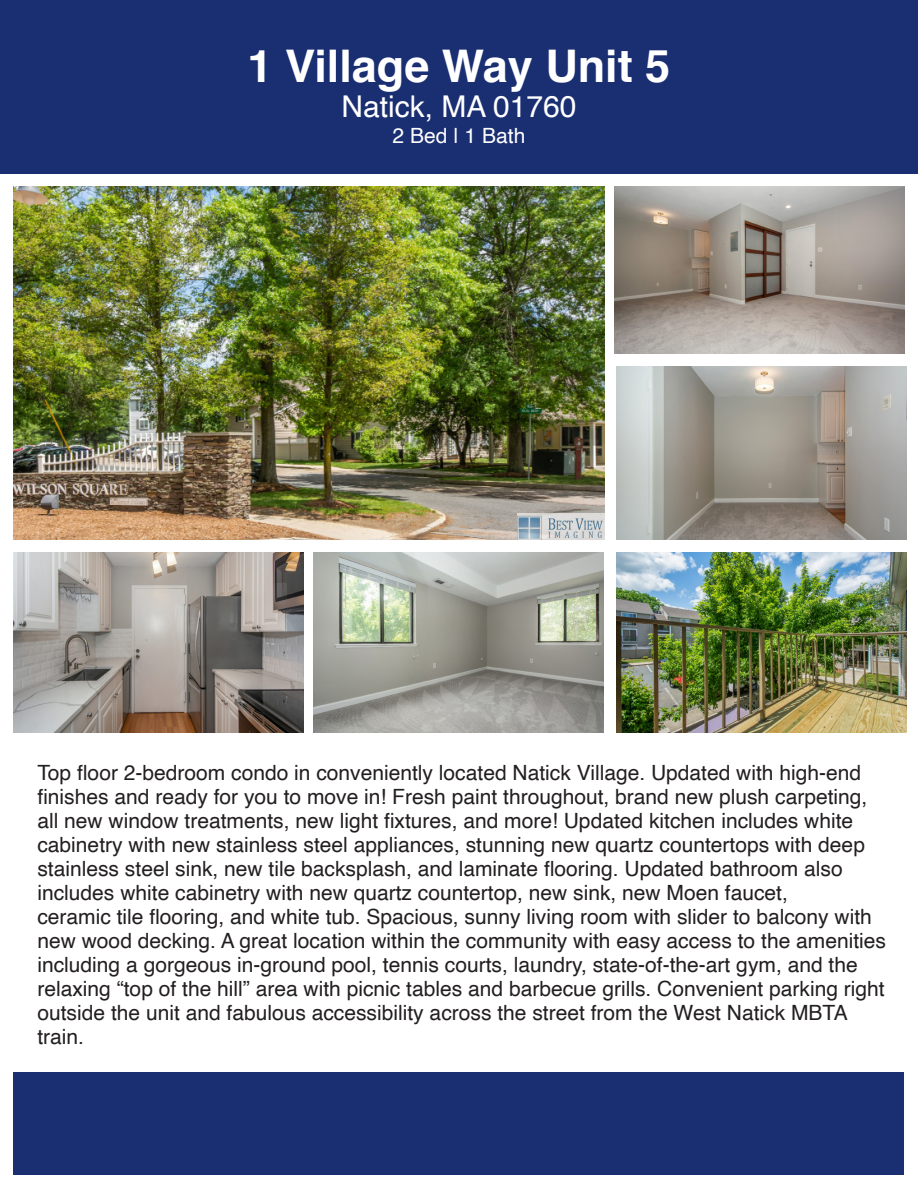
<style>
.page{position:relative;width:918px;height:1188px;background:#fff}
.page>*{position:absolute;margin:0;border:0;box-sizing:border-box;transform-origin:0 0}
.t1{font:700 45px "Helvetica";color:#fff}
.t2{font:30px "Helvetica";color:#fff}
.t3{font:21px/24px "Helvetica";color:#231f20}
.t4{font:21px "Helvetica";color:#fff}
</style>
<div class="page">
<div style="left:0;top:0;width:918px;height:174px;background:#1a2e72"></div>
<div style="left:14px;top:1072px;width:890px;height:103px;background:#1a2e72"></div>
<img style="left:313px;top:552px;width:290px;height:180px">
<img style="left:616px;top:552px;width:290px;height:180px">
<img style="left:14px;top:552px;width:289px;height:180px">
<img style="left:617px;top:366px;width:289px;height:174px">
<img style="left:614px;top:186px;width:290px;height:168px">
<img style="left:14px;top:186px;width:591px;height:354px">
<img style="left:518px;top:513px;width:87px;height:27px">
<p class="t1" style="left:248px;top:30px;width:424px">1 Village Way Unit 5</p>
<p class="t2" style="left:341px;top:83px;width:237px">Natick, MA 01760</p>
<p class="t4" style="left:393px;top:120px;width:134px">2 Bed | 1 Bath</p>
<p class="t3" style="left:37px;top:761px;width:831px">Top floor 2-bedroom condo in conveniently located Natick Village. Updated with high-end finishes and ready for you to move in! Fresh paint throughout, brand new plush carpeting, all new window treatments, new light fixtures, and more! Updated kitchen includes white cabinetry with new stainless steel appliances, stunning new quartz countertops with deep stainless steel sink, new tile backsplash, and laminate flooring. Updated bathroom also</p>
<p class="t3" style="left:37px;top:881px;width:752px">includes white cabinetry with new quartz countertop, new sink, new Moen faucet,</p>
<p class="t3" style="left:37px;top:905px;width:850px">ceramic tile flooring, and white tub. Spacious, sunny living room with slider to balcony with new wood decking. A great location within the community with easy access to the amenities including a gorgeous in-ground pool, tennis courts, laundry, state-of-the-art gym, and the relaxing “top of the hill” area with picnic tables and barbecue grills. Convenient parking right outside the unit and fabulous accessibility across the street from the West Natick MBTA train.</p>
</div>
